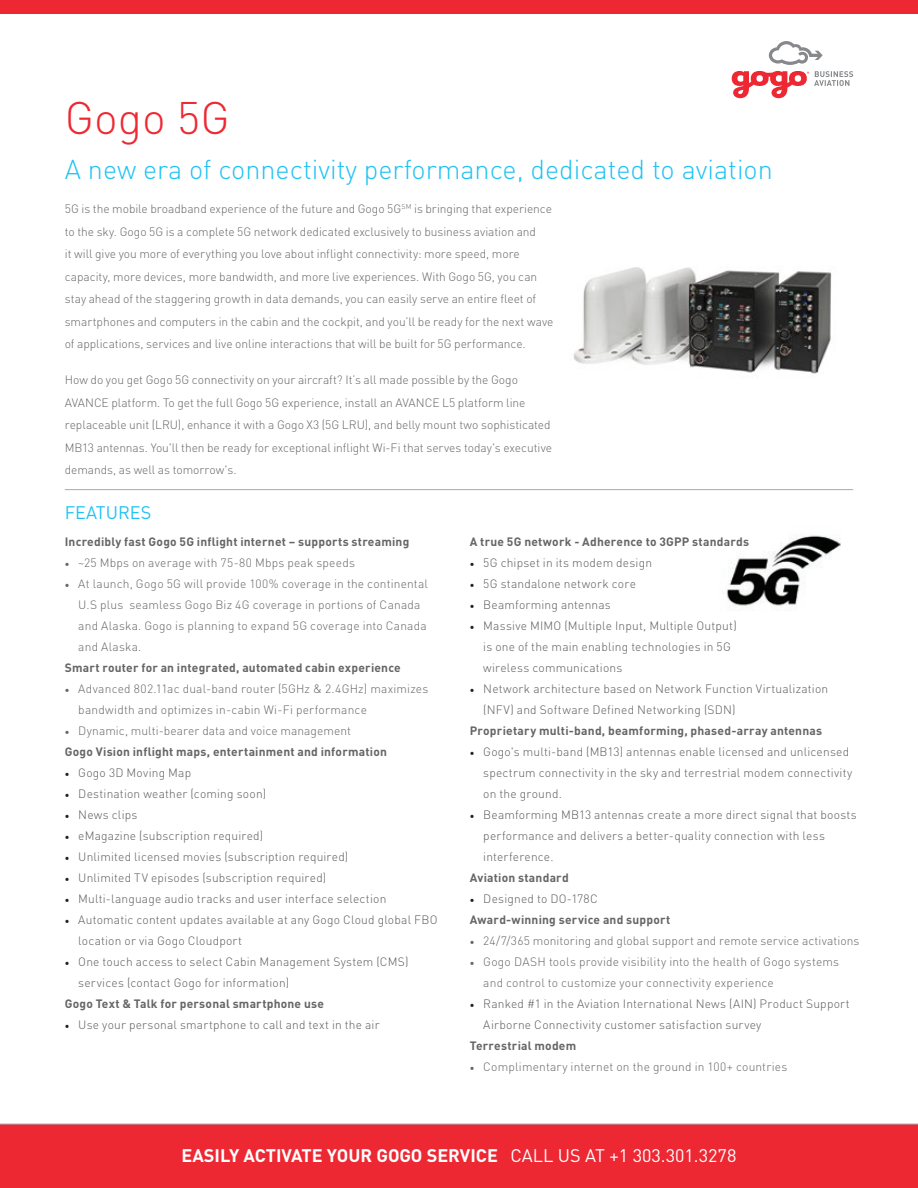
<style>
.page{position:relative;width:918px;height:1188px;background:#fff}
.page>*{position:absolute;margin:0;border:0;box-sizing:border-box;transform-origin:0 0}
.t1{font:300 45px "DIN Pro";color:#ee2833}
.t2{font:300 27px "DIN Pro";color:#1fc2f3}
.t3{font:700 18px "DIN Pro";color:#fff}
.t4{font:18px "DIN Pro";color:#1fc2f3}
.t5{font:300 12px/22.5px "DIN Pro";letter-spacing:.005em;color:#656568}
.t6{font:300 12px/21px "DIN Pro";letter-spacing:.015em;color:#5a5a5a}
.t7{font:700 12px "DIN Pro";letter-spacing:.02em;color:#656568}
.s1{font-family:"Minion Pro";font-weight:400}
.s2{font-family:"Minion Pro";font-weight:400;color:#231f20}
.s3{font-weight:400}
</style>
<div class="page">
<img style="left:726px;top:535px;width:115px;height:71px">
<svg style="left:732px;top:41px;width:121px;height:57px"></svg>
<hr style="left:65px;top:489px;width:788px;height:1px;background:#a8a9ad">
<div style="left:0;top:0;width:918px;height:14px;background:#ee2833"></div>
<div style="left:0;top:1124px;width:918px;height:64px;background:#ee2833"></div>
<img style="left:573px;top:267px;width:259px;height:107px">
<p class="t1" style="left:65px;top:83px;width:166px">Gogo 5G</p>
<p class="t2" style="left:65px;top:148px;width:710px">A new era of connectivity performance, dedicated to aviation</p>
<p class="t5" style="left:65px;top:197px;width:490px">5G is the mobile broadband experience of the future and Gogo 5G<sup>SM</sup> is bringing that experience to the sky. Gogo 5G is a complete 5G network dedicated exclusively to business aviation and<br>it will give you more of everything you love about inflight connectivity: more speed, more capacity, more devices, more bandwidth, and more live experiences. With Gogo 5G, you can stay ahead of the staggering growth in data demands, you can easily serve an entire fleet of smartphones and computers in the cabin and the cockpit, and you’ll be ready for the next wave of applications, services and live online interactions that will be built for 5G performance.</p>
<p class="t5" style="left:65px;top:368px;width:489px">How do you get Gogo 5G connectivity on your aircraft? It’s all made possible by the Gogo AVANCE platform. To get the full Gogo 5G experience, install an AVANCE L5 platform line replaceable unit (LRU), enhance it with a Gogo X3 (5G LRU), and belly mount two sophisticated MB13 antennas. You'll then be ready for exceptional inflight Wi-Fi that serves today's executive demands, as well as tomorrow's.</p>
<p class="t4" style="left:65px;top:498px;width:88px">FEATURES</p>
<p class="t7" style="left:65px;top:531px;width:346px">Incredibly fast Gogo 5G inflight internet – supports streaming</p>
<p class="t5" style="left:65px;top:550px;width:292px"><span class="s1">•</span> ~25 Mbps on average with 75-80 Mbps peak speeds</p>
<p class="t5" style="left:78px;top:572px;width:351px;line-height:21px;text-indent:-14px"><span class="s1">•</span> At launch, Gogo 5G will provide 100% coverage in the continental U.S plus seamless Gogo Biz 4G coverage in portions of Canada and Alaska. Gogo is planning to expand 5G coverage into Canada and Alaska.</p>
<p class="t7" style="left:65px;top:657px;width:338px">Smart router for an integrated, automated cabin experience</p>
<p class="t5" style="left:78px;top:677px;width:352px;line-height:21px;text-indent:-14px"><span class="s1">•</span> Advanced 802.11ac dual-band router (5GHz &amp; 2.4GHz) maximizes bandwidth and optimizes in-cabin Wi-Fi performance</p>
<p class="t5" style="left:65px;top:718px;width:288px"><span class="s1">•</span> Dynamic, multi-bearer data and voice management</p>
<p class="t7" style="left:65px;top:741px;width:324px">Gogo Vision inflight maps, entertainment and information</p>
<p class="t6" style="left:65px;top:761px;width:128px"><span class="s2">•</span> Gogo 3D Moving Map</p>
<p class="t6" style="left:65px;top:782px;width:203px"><span class="s2">•</span> Destination weather (coming soon)</p>
<p class="t6" style="left:65px;top:803px;width:74px"><span class="s2">•</span> News clips</p>
<p class="t6" style="left:65px;top:824px;width:200px"><span class="s2">•</span> eMagazine (subscription required)</p>
<p class="t6" style="left:65px;top:845px;width:285px"><span class="s2">•</span> Unlimited licensed movies (subscription required)</p>
<p class="t6" style="left:65px;top:866px;width:263px"><span class="s2">•</span> Unlimited TV episodes (subscription required)</p>
<p class="t6" style="left:65px;top:887px;width:323px"><span class="s2">•</span> Multi-language audio tracks and user interface selection</p>
<p class="t6" style="left:78px;top:908px;width:361px;text-indent:-14px"><span class="s2">•</span> Automatic content updates available at any Gogo Cloud global FBO location or via Gogo Cloudport</p>
<p class="t6" style="left:78px;top:950px;width:332px;text-indent:-14px"><span class="s2">•</span> One touch access to select Cabin Management System (CMS) services (contact Gogo for information)</p>
<p class="t7" style="left:65px;top:993px;width:261px">Gogo Text &amp; Talk for personal smartphone use</p>
<p class="t6" style="left:65px;top:1013px;width:316px"><span class="s2">•</span> Use your personal smartphone to call and text in the air</p>
<p class="t7" style="left:470px;top:531px;width:281px">A true 5G network - Adherence to 3GPP standards</p>
<p class="t6" style="left:470px;top:551px;width:184px"><span class="s2">•</span> 5G chipset in its modem design</p>
<p class="t6" style="left:470px;top:572px;width:168px"><span class="s2">•</span> 5G standalone network core</p>
<p class="t6" style="left:470px;top:593px;width:143px"><span class="s2">•</span> Beamforming antennas</p>
<p class="t6" style="left:483px;top:614px;width:255px;text-indent:-14px"><span class="s2">•</span> Massive MIMO (Multiple Input, Multiple Output) is one of the main enabling technologies in 5G wireless communications</p>
<p class="t6" style="left:483px;top:677px;width:346px;text-indent:-14px"><span class="s2">•</span> Network architecture based on Network Function Virtualization (NFV) and Software Defined Networking (SDN)</p>
<p class="t7" style="left:470px;top:720px;width:354px">Proprietary multi-band, beamforming, phased-array antennas</p>
<p class="t6" style="left:483px;top:740px;width:371px;text-indent:-14px"><span class="s2">•</span> Gogo's multi-band (MB13) antennas enable licensed and unlicensed spectrum connectivity in the sky and terrestrial modem connectivity on the ground.</p>
<p class="t6" style="left:483px;top:803px;width:375px;text-indent:-14px"><span class="s2">•</span> Beamforming MB13 antennas create a more direct signal that boosts performance and delivers a better-quality connection with less interference.</p>
<p class="t7" style="left:470px;top:867px;width:100px">Aviation standard</p>
<p class="t6" style="left:470px;top:887px;width:130px"><span class="s2">•</span> Designed to DO-178C</p>
<p class="t7" style="left:470px;top:909px;width:202px">Award-winning service and support</p>
<p class="t5" style="left:470px;top:928px;width:391px"><span class="s1">•</span> 24/7/365 monitoring and global support and remote service activations</p>
<p class="t5" style="left:483px;top:950px;width:357px;line-height:21px;text-indent:-14px"><span class="s1">•</span> Gogo DASH tools provide visibility into the health of Gogo systems and control to customize your connectivity experience</p>
<p class="t6" style="left:483px;top:992px;width:368px;text-indent:-14px"><span class="s2">•</span> Ranked #1 in the Aviation International News (AIN) Product Support<br>Airborne Connectivity customer satisfaction survey</p>
<p class="t7" style="left:470px;top:1035px;width:108px">Terrestrial modem</p>
<p class="t5" style="left:470px;top:1054px;width:319px"><span class="s1">•</span> Complimentary internet on the ground in 100+ countries</p>
<p class="t3" style="left:182px;top:1141px;width:556px">EASILY ACTIVATE YOUR GOGO SERVICE <span class="s3">CALL US AT +1 303.301.3278</span></p>
</div>
